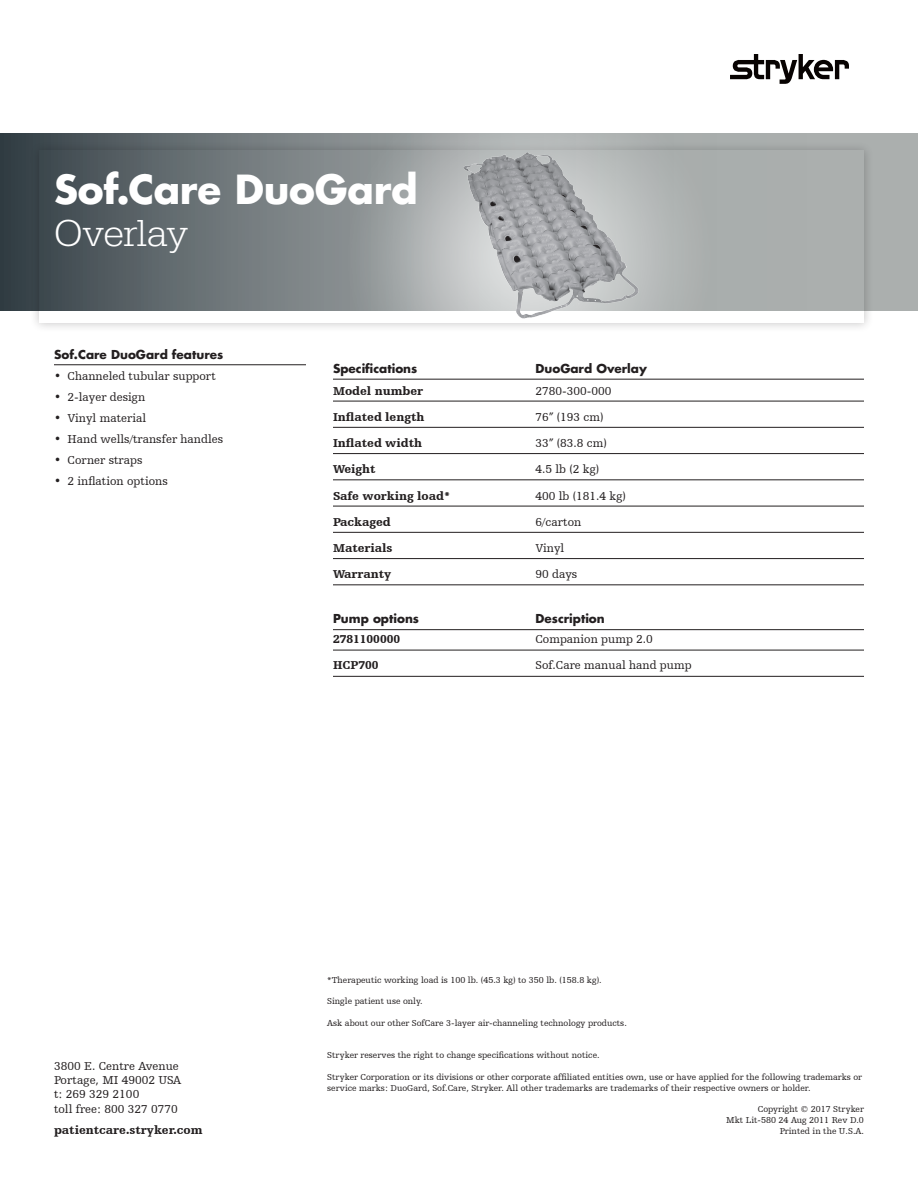
<style>
.page{position:relative;width:918px;height:1188px;background:#fff}
.page>*{position:absolute;margin:0;border:0;box-sizing:border-box;transform-origin:0 0}
.Headline{font:700 39px "Futura Std";letter-spacing:-.005em;color:#fff}
.Headline-2{font:300 39px "Egyptienne URW";letter-spacing:-.015em;color:#fff}
.Back_Address{font:12px "Humanist Slabserif 712 BT";color:#231f20}
.Back_Address-2{font:900 12px "Humanist Slabserif 712 BT";color:#231f20}
.Paragraph_Style_1{font:700 12px "Futura Std";color:#231f20}
.Paragraph_Style_1-2{font:700 12px "Futura For Stryker";color:#231f20}
.t1{font:9px/10.8px "Humanist Slabserif 712 BT";color:#231f20}
</style>
<div class="page">
<svg style="left:0;top:133px;width:918px;height:177px;background:#788082"></svg>
<hr style="left:54px;top:364px;width:252px;height:1px;background:#231f20">
<div style="left:29px;top:141px;width:845px;height:192px;background:#231f20;opacity:.25"></div>
<svg style="left:39px;top:151px;width:825px;height:172px;background:#798083"></svg>
<svg style="left:730px;top:54px;width:119px;height:30px"></svg>
<img style="left:290px;top:133px;width:530px;height:187px">
<hr style="left:333px;top:379px;width:531px;height:1px;background:#231f20">
<hr style="left:333px;top:401px;width:531px;height:1px;background:#231f20">
<hr style="left:333px;top:427px;width:531px;height:1px;background:#231f20">
<hr style="left:333px;top:453px;width:531px;height:1px;background:#231f20">
<hr style="left:333px;top:479px;width:531px;height:1px;background:#231f20">
<hr style="left:333px;top:506px;width:531px;height:1px;background:#231f20">
<hr style="left:333px;top:532px;width:531px;height:1px;background:#231f20">
<hr style="left:333px;top:558px;width:531px;height:1px;background:#231f20">
<hr style="left:333px;top:584px;width:531px;height:1px;background:#231f20">
<hr style="left:333px;top:629px;width:531px;height:1px;background:#231f20">
<hr style="left:333px;top:650px;width:531px;height:1px;background:#231f20">
<hr style="left:333px;top:676px;width:531px;height:1px;background:#231f20">
<img style="left:464px;top:152px;width:174px;height:167px">
<p class="Headline" style="left:54px;top:164px;width:365px">Sof.Care DuoGard</p>
<p class="Headline-2" style="left:54px;top:211px;width:136px">Overlay</p>
<p class="Paragraph_Style_1-2" style="left:54px;top:346px;width:171px">Sof.Care DuoGard features</p>
<p class="Back_Address" style="left:54px;top:368px;width:164px">• Channeled tubular support</p>
<p class="Back_Address" style="left:54px;top:389px;width:93px">• 2-layer design</p>
<p class="Back_Address" style="left:54px;top:410px;width:94px">• Vinyl material</p>
<p class="Back_Address" style="left:54px;top:431px;width:171px">• Hand wells/transfer handles</p>
<p class="Back_Address" style="left:54px;top:452px;width:90px">• Corner straps</p>
<p class="Back_Address" style="left:54px;top:473px;width:115px">• 2 inflation options</p>
<p class="Paragraph_Style_1" style="left:333px;top:360px;width:86px">Specifications</p>
<p class="Paragraph_Style_1" style="left:536px;top:360px;width:113px">DuoGard Overlay</p>
<p class="Back_Address-2" style="left:333px;top:383px;width:92px">Model number</p>
<p class="Back_Address" style="left:535px;top:384px;width:78px">2780-300-000</p>
<p class="Back_Address-2" style="left:333px;top:409px;width:93px">Inflated length</p>
<p class="Back_Address" style="left:536px;top:410px;width:69px">76” (193 cm)</p>
<p class="Back_Address-2" style="left:333px;top:436px;width:91px">Inflated width</p>
<p class="Back_Address" style="left:536px;top:436px;width:73px">33” (83.8 cm)</p>
<p class="Back_Address-2" style="left:333px;top:462px;width:44px">Weight</p>
<p class="Back_Address" style="left:536px;top:462px;width:65px">4.5 lb (2 kg)</p>
<p class="Back_Address-2" style="left:333px;top:488px;width:119px">Safe working load*</p>
<p class="Back_Address" style="left:536px;top:489px;width:92px">400 lb (181.4 kg)</p>
<p class="Back_Address-2" style="left:333px;top:514px;width:59px">Packaged</p>
<p class="Back_Address" style="left:536px;top:515px;width:47px">6/carton</p>
<p class="Back_Address-2" style="left:333px;top:541px;width:61px">Materials</p>
<p class="Back_Address" style="left:536px;top:541px;width:30px">Vinyl</p>
<p class="Back_Address-2" style="left:333px;top:567px;width:60px">Warranty</p>
<p class="Back_Address" style="left:536px;top:567px;width:43px">90 days</p>
<p class="Paragraph_Style_1" style="left:333px;top:611px;width:88px">Pump options</p>
<p class="Paragraph_Style_1" style="left:536px;top:611px;width:71px">Description</p>
<p class="Back_Address-2" style="left:333px;top:631px;width:69px">2781100000</p>
<p class="Back_Address" style="left:535px;top:632px;width:119px">Companion pump 2.0</p>
<p class="Back_Address-2" style="left:333px;top:658px;width:47px">HCP700</p>
<p class="Back_Address" style="left:536px;top:658px;width:158px">Sof.Care manual hand pump</p>
<p class="Back_Address" style="left:54px;top:1058px;width:126px">3800 E. Centre Avenue</p>
<p class="Back_Address" style="left:54px;top:1073px;width:129px">Portage, MI 49002 USA</p>
<p class="Back_Address" style="left:54px;top:1087px;width:87px">t: 269 329 2100</p>
<p class="Back_Address" style="left:54px;top:1102px;width:125px">toll free: 800 327 0770</p>
<p class="Back_Address-2" style="left:54px;top:1122px;width:150px">patientcare.stryker.com</p>
<p class="t1" style="left:327px;top:974px;width:276px">*Therapeutic working load is 100 lb. (45.3 kg) to 350 lb. (158.8 kg).</p>
<p class="t1" style="left:327px;top:996px;width:97px">Single patient use only.</p>
<p class="t1" style="left:327px;top:1017px;width:301px">Ask about our other SofCare 3-layer air-channeling technology products.</p>
<p class="t1" style="left:327px;top:1050px;width:274px">Stryker reserves the right to change specifications without notice.</p>
<p class="t1" style="left:327px;top:1071px;width:536px">Stryker Corporation or its divisions or other corporate affiliated entities own, use or have applied for the following trademarks or service marks: DuoGard, Sof.Care, Stryker. All other trademarks are trademarks of their respective owners or holder.</p>
<p class="t1" style="left:758px;top:1104px;width:108px">Copyright © 2017 Stryker</p>
<p class="t1" style="left:726px;top:1115px;width:139px">Mkt Lit-580 24 Aug 2011 Rev D.0</p>
<p class="t1" style="left:780px;top:1125px;width:86px">Printed in the U.S.A.</p>
</div>
